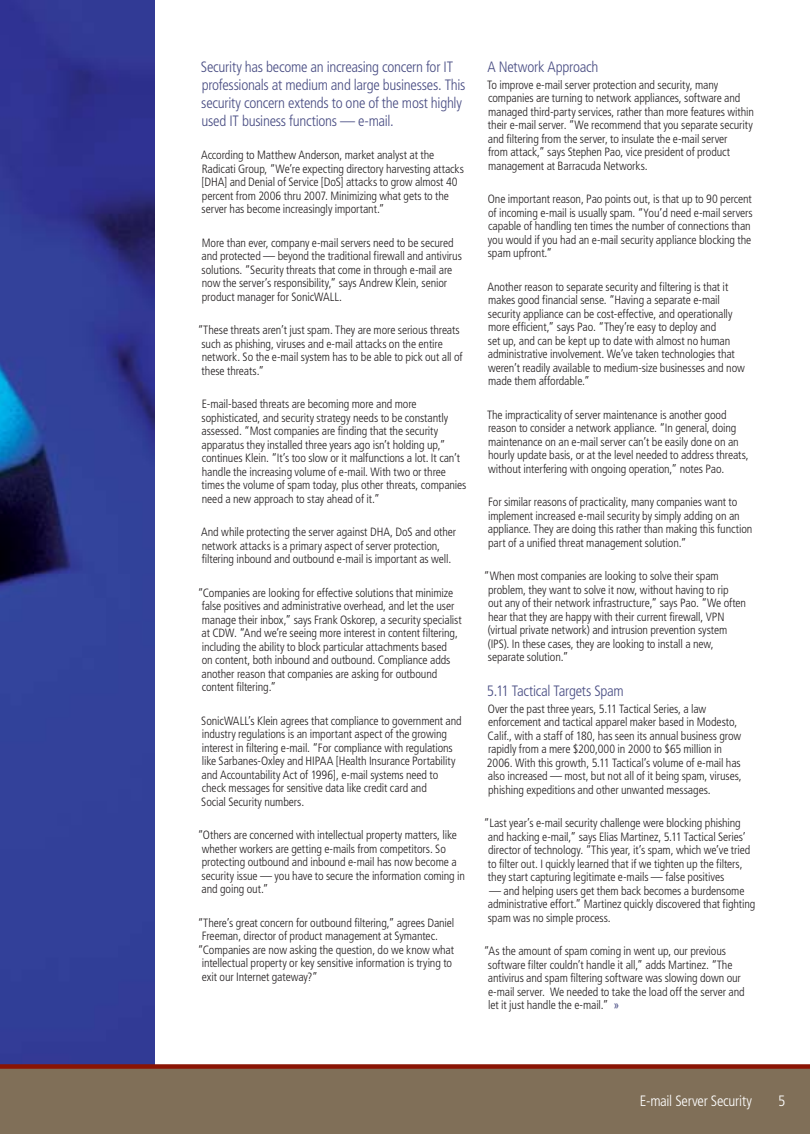
<style>
.page{position:relative;width:810px;height:1134px;background:#fff}
.page>*{position:absolute;margin:0;border:0;box-sizing:border-box;transform-origin:0 0}
.t1{font:300 condensed 15px/18px "Frutiger LT Std";letter-spacing:-.02em;color:#4a4e84}
.t2{font:300 condensed 15px "Frutiger LT Std";letter-spacing:-.015em;color:#fff}
.t3{font:300 condensed 12px/13.5px "Frutiger LT Std";letter-spacing:-.01em;color:#231f20}
.s1{font-weight:400;color:#4a4e84}
</style>
<div class="page">
<img style="left:0;top:0;width:154px;height:1064px">
<svg style="left:0;top:1064px;width:810px;height:70px;background:#806953"></svg>
<p class="t1" style="left:201px;top:58px;width:266px">Security has become an increasing concern for IT professionals at medium and large businesses. This security concern extends to one of the most highly used IT business functions — e-mail.</p>
<p class="t3" style="left:201px;top:149px;width:265px">According to Matthew Anderson, market analyst at the Radicati Group, “We’re expecting directory harvesting attacks [DHA] and Denial of Service [DoS] attacks to grow almost 40 percent from 2006 thru 2007. Minimizing what gets to the server has become increasingly important.”</p>
<p class="t3" style="left:202px;top:236px;width:262px">More than ever, company e-mail servers need to be secured and protected — beyond the traditional firewall and antivirus solutions. “Security threats that come in through e-mail are now the server’s responsibility,” says Andrew Klein, senior product manager for SonicWALL.</p>
<p class="t3" style="left:202px;top:324px;width:263px;text-indent:-4px">“These threats aren’t just spam. They are more serious threats such as phishing, viruses and e-mail attacks on the entire network. So the e-mail system has to be able to pick out all of these threats.”</p>
<p class="t3" style="left:202px;top:398px;width:266px">E-mail-based threats are becoming more and more sophisticated, and security strategy needs to be constantly assessed. “Most companies are finding that the security apparatus they installed three years ago isn’t holding up,” continues Klein. “It’s too slow or it malfunctions a lot. It can’t handle the increasing volume of e-mail. With two or three times the volume of spam today, plus other threats, companies need a new approach to stay ahead of it.”</p>
<p class="t3" style="left:201px;top:526px;width:257px">And while protecting the server against DHA, DoS and other network attacks is a primary aspect of server protection, filtering inbound and outbound e-mail is important as well.</p>
<p class="t3" style="left:202px;top:586px;width:262px;text-indent:-4px">“Companies are looking for effective solutions that minimize false positives and administrative overhead, and let the user manage their inbox,” says Frank Oskorep, a security specialist at CDW. “And we’re seeing more interest in content filtering, including the ability to block particular attachments based<br>on content, both inbound and outbound. Compliance adds another reason that companies are asking for outbound content filtering.”</p>
<p class="t3" style="left:201px;top:714px;width:262px">SonicWALL’s Klein agrees that compliance to government and industry regulations is an important aspect of the growing interest in filtering e-mail. “For compliance with regulations like Sarbanes-Oxley and HIPAA [Health Insurance Portability and Accountability Act of 1996], e-mail systems need to check messages for sensitive data like credit card and<br>Social Security numbers.</p>
<p class="t3" style="left:202px;top:829px;width:265px;text-indent:-4px">“Others are concerned with intellectual property matters, like whether workers are getting e-mails from competitors. So protecting outbound and inbound e-mail has now become a security issue — you have to secure the information coming in and going out.”</p>
<p class="t3" style="left:198px;top:916px;width:258px">“There’s great concern for outbound filtering,” agrees Daniel</p>
<p class="t3" style="left:202px;top:930px;width:238px">Freeman, director of product management at Symantec.</p>
<p class="t3" style="left:198px;top:943px;width:258px">“Companies are now asking the question, do we know what</p>
<p class="t3" style="left:202px;top:957px;width:252px">intellectual property or key sensitive information is trying to</p>
<p class="t3" style="left:202px;top:970px;width:118px">exit our Internet gateway?”</p>
<p class="t1" style="left:487px;top:58px;width:112px">A Network Approach</p>
<p class="t3" style="left:487px;top:78px;width:268px">To improve e-mail server protection and security, many companies are turning to network appliances, software and managed third-party services, rather than more features within their e-mail server. “We recommend that you separate security and filtering from the server, to insulate the e-mail server<br>from attack,” says Stephen Pao, vice president of product management at Barracuda Networks.</p>
<p class="t3" style="left:488px;top:192px;width:266px">One important reason, Pao points out, is that up to 90 percent of incoming e-mail is usually spam. “You’d need e-mail servers capable of handling ten times the number of connections than you would if you had an e-mail security appliance blocking the spam upfront.”</p>
<p class="t3" style="left:487px;top:280px;width:259px">Another reason to separate security and filtering is that it makes good financial sense. “Having a separate e-mail security appliance can be cost-effective, and operationally more efficient,” says Pao. “They’re easy to deploy and<br>set up, and can be kept up to date with almost no human administrative involvement. We’ve taken technologies that weren’t readily available to medium-size businesses and now made them affordable.”</p>
<p class="t3" style="left:487px;top:408px;width:263px">The impracticality of server maintenance is another good reason to consider a network appliance. “In general, doing maintenance on an e-mail server can’t be easily done on an hourly update basis, or at the level needed to address threats, without interfering with ongoing operation,” notes Pao.</p>
<p class="t3" style="left:488px;top:495px;width:266px">For similar reasons of practicality, many companies want to implement increased e-mail security by simply adding on an appliance. They are doing this rather than making this function part of a unified threat management solution.”</p>
<p class="t3" style="left:488px;top:569px;width:260px;text-indent:-4px">“When most companies are looking to solve their spam problem, they want to solve it now, without having to rip<br>out any of their network infrastructure,” says Pao. “We often hear that they are happy with their current firewall, VPN (virtual private network) and intrusion prevention system (IPS). In these cases, they are looking to install a new, separate solution.”</p>
<p class="t1" style="left:487px;top:682px;width:138px">5.11 Tactical Targets Spam</p>
<p class="t3" style="left:487px;top:702px;width:256px">Over the past three years, 5.11 Tactical Series, a law enforcement and tactical apparel maker based in Modesto, Calif., with a staff of 180, has seen its annual business grow rapidly from a mere $200,000 in 2000 to $65 million in 2006. With this growth, 5.11 Tactical’s volume of e-mail has also increased — most, but not all of it being spam, viruses, phishing expeditions and other unwanted messages.</p>
<p class="t3" style="left:488px;top:816px;width:264px;text-indent:-4px">“Last year’s e-mail security challenge were blocking phishing and hacking e-mail,” says Elias Martinez, 5.11 Tactical Series’ director of technology. “This year, it’s spam, which we’ve tried to filter out. I quickly learned that if we tighten up the filters, they start capturing legitimate e-mails — false positives</p>
<p class="t3" style="left:488px;top:884px;width:269px">— and helping users get them back becomes a burdensome administrative effort.” Martinez quickly discovered that fighting spam was no simple process.</p>
<p class="t3" style="left:488px;top:944px;width:258px;text-indent:-4px">“As the amount of spam coming in went up, our previous software filter couldn’t handle it all,” adds Martinez. “The antivirus and spam filtering software was slowing down our e-mail server. We needed to take the load off the server and let it just handle the e-mail.” <span class="s1">»</span></p>
<p class="t2" style="left:640px;top:1092px;width:114px">E-mail Server Security</p>
<p class="t2" style="left:778px;top:1092px;width:9px">5</p>
</div>
